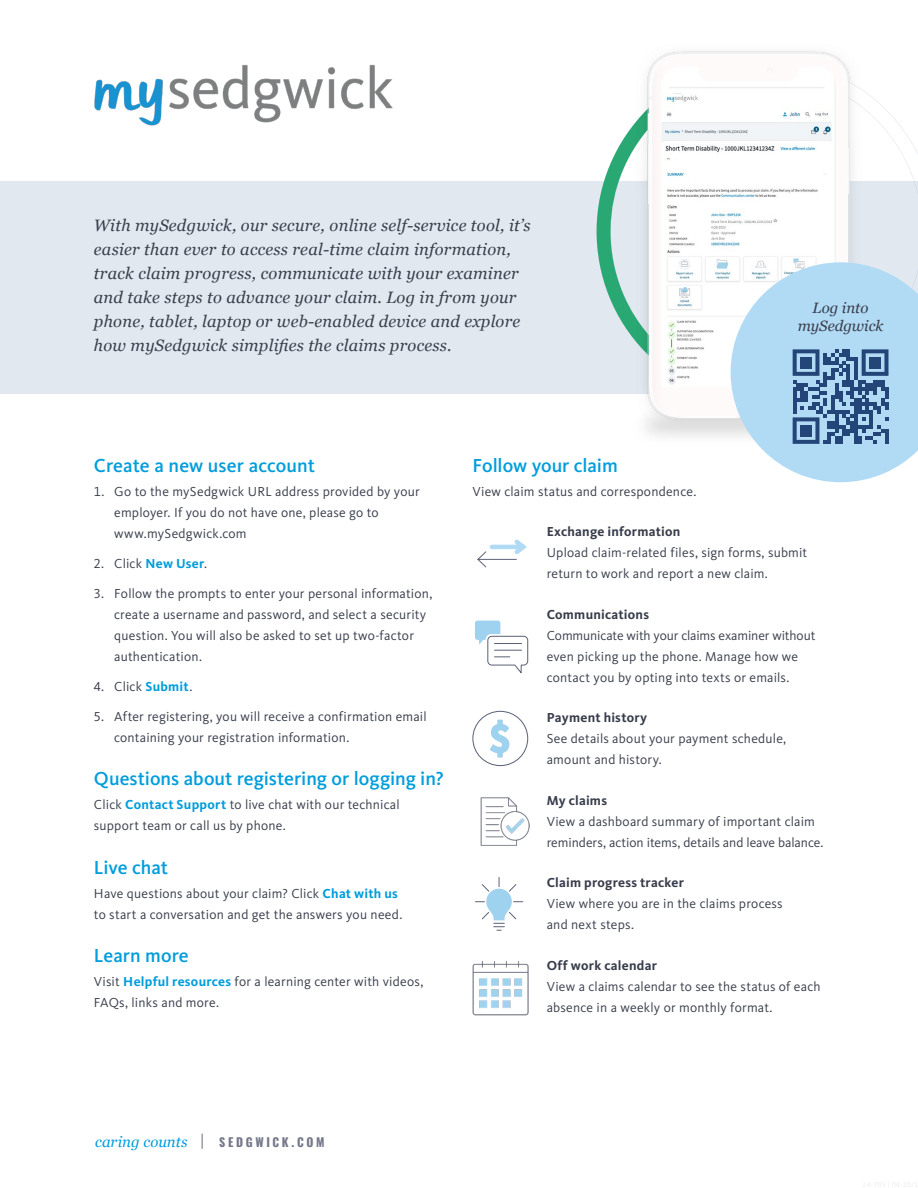
<style>
.page{position:relative;width:918px;height:1188px;background:#fff}
.page>*{position:absolute;margin:0;border:0;box-sizing:border-box;transform-origin:0 0}
.t1{font:500 19.5px "Kievit OT";color:#009ddc}
.t2{font:italic 16.5px/24px "Georgia";letter-spacing:.015em;color:#393e4b}
.t3{font:italic 15px "Georgia";color:#009ddc}
.t4{font:italic 15px/18px "Georgia";color:#383d4b;text-align:center}
.t5{font:13.5px/21px "Kievit OT";letter-spacing:.015em;color:#383d4b}
.t6{font:13.5px/21px "Kievit OT";letter-spacing:.01em;color:#393e4b}
.t7{font:700 13.5px "Kievit OT";letter-spacing:.015em;color:#383d4b}
.s1{font-weight:700;color:#009ddc}
.s2{font-family:"Kievit OT";font-style:normal;color:#747789}
.s3{font-family:"Oswald";font-weight:700;font-style:normal;font-size:12px;color:#747789}
</style>
<div class="page">
<div style="left:0;top:181px;width:918px;height:212px;background:#e1e8f0"></div>
<img style="left:94px;top:64px;width:299px;height:62px">
<img style="left:472px;top:961px;width:56px;height:55px">
<img style="left:480px;top:797px;width:49px;height:49px">
<img style="left:597px;top:51px;width:301px;height:386px">
<svg style="left:477px;top:539px;width:50px;height:29px"></svg>
<svg style="left:475px;top:621px;width:53px;height:52px"></svg>
<svg style="left:490px;top:719px;width:20px;height:39px"></svg>
<div style="left:473px;top:711px;width:55px;height:55px;border:1px solid #5a6176;border-radius:50%"></div>
<svg style="left:475px;top:877px;width:49px;height:54px"></svg>
<svg style="left:731px;top:262px;width:187px;height:220px;background:#adcee7"></svg>
<div style="left:800px;top:357px;width:12px;height:11px;background:#244578"></div>
<div style="left:869px;top:357px;width:12px;height:11px;background:#244578"></div>
<div style="left:800px;top:425px;width:12px;height:11px;background:#244578"></div>
<p class="t2" style="left:94px;top:213px;width:438px">With mySedgwick, our secure, online self-service tool, it’s easier than ever to access real-time claim information, track claim progress, communicate with your examiner and take steps to advance your claim. Log in from your phone, tablet, laptop or web-enabled device and explore how mySedgwick simplifies the claims process.</p>
<p class="t4" style="left:798px;top:298px;width:87px">Log into mySedgwick</p>
<h1 class="t1" style="left:94px;top:454px;width:222px">Create a new user account</h1>
<p class="t5" style="left:114px;top:481px;width:307px;text-indent:-20px">1. Go to the mySedgwick URL address provided by your employer. If you do not have one, please go to www.mySedgwick.com</p>
<p class="t5" style="left:94px;top:553px;width:115px">2. Click <span class="s1">New User</span>.</p>
<p class="t5" style="left:114px;top:583px;width:320px;text-indent:-20px">3. Follow the prompts to enter your personal information, create a username and password, and select a security question. You will also be asked to set up two-factor authentication.</p>
<p class="t5" style="left:94px;top:676px;width:100px">4. Click <span class="s1">Submit</span>.</p>
<p class="t5" style="left:114px;top:706px;width:314px;text-indent:-20px">5. After registering, you will receive a confirmation email containing your registration information.</p>
<h1 class="t1" style="left:94px;top:767px;width:351px">Questions about registering or logging in?</h1>
<p class="t5" style="left:94px;top:794px;width:307px">Click <span class="s1">Contact Support</span> to live chat with our technical support team or call us by phone.</p>
<h1 class="t1" style="left:94px;top:856px;width:76px">Live chat</h1>
<p class="t5" style="left:94px;top:883px;width:310px">Have questions about your claim? Click <span class="s1">Chat with us </span>to start a conversation and get the answers you need.</p>
<h1 class="t1" style="left:94px;top:944px;width:96px">Learn more</h1>
<p class="t5" style="left:94px;top:971px;width:331px">Visit <span class="s1">Helpful resources</span> for a learning center with videos,<br>FAQs, links and more.</p>
<h1 class="t1" style="left:472px;top:454px;width:147px">Follow your claim</h1>
<p class="t6" style="left:472px;top:481px;width:225px">View claim status and correspondence.</p>
<p class="t7" style="left:547px;top:524px;width:135px">Exchange information</p>
<p class="t6" style="left:547px;top:542px;width:262px">Upload claim-related files, sign forms, submit return to work and report a new claim.</p>
<p class="t7" style="left:547px;top:606px;width:104px">Communications</p>
<p class="t6" style="left:547px;top:625px;width:270px">Communicate with your claims examiner without even picking up the phone. Manage how we contact you by opting into texts or emails.</p>
<p class="t7" style="left:547px;top:710px;width:102px">Payment history</p>
<p class="t6" style="left:547px;top:728px;width:241px">See details about your payment schedule, amount and history.</p>
<p class="t7" style="left:547px;top:792px;width:62px">My claims</p>
<p class="t6" style="left:547px;top:811px;width:278px">View a dashboard summary of important claim reminders, action items, details and leave balance.</p>
<p class="t7" style="left:547px;top:875px;width:139px">Claim progress tracker</p>
<p class="t6" style="left:547px;top:893px;width:238px">View where you are in the claims process and next steps.</p>
<p class="t7" style="left:547px;top:957px;width:112px">Off work calendar</p>
<p class="t6" style="left:547px;top:976px;width:275px">View a claims calendar to see the status of each absence in a weekly or monthly format.</p>
<p class="t3" style="left:95px;top:1131px;width:231px">caring counts <span class="s2">|</span> <span class="s3">SEDGWICK.COM</span></p>
</div>
